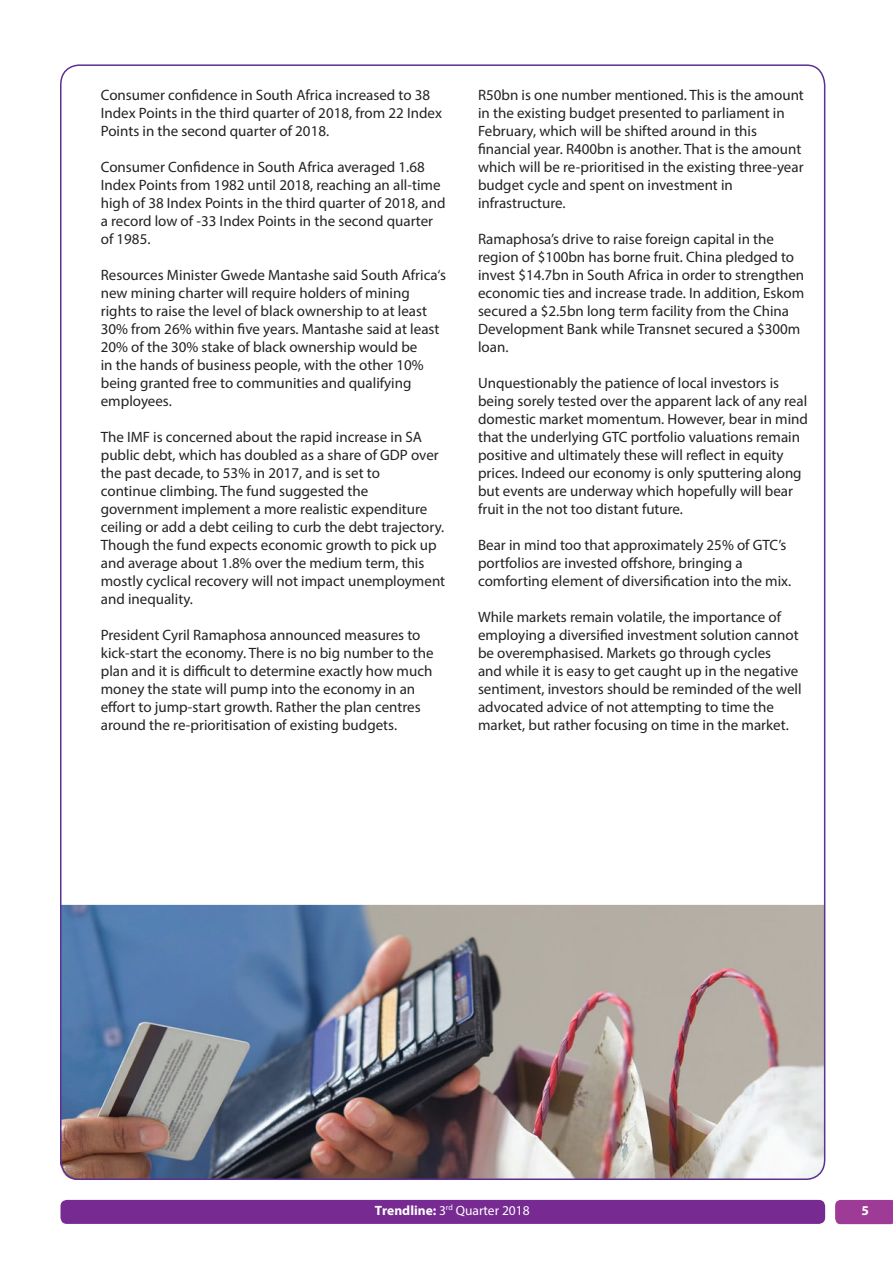
<style>
.page{position:relative;width:893px;height:1263px;background:#fff}
.page>*{position:absolute;margin:0;border:0;box-sizing:border-box;transform-origin:0 0}
.t1{font:15px/18px "Myriad Pro";color:#222323}
.t2{font:13.5px "Myriad Pro";color:#fff}
.t3{font:700 13.5px "Myriad Pro";color:#fff}
.t4{font:7.8px "Myriad Pro";color:#fff}
.s1{color:#231f20}
.s2{font-weight:700}
.s3{font-weight:400}
</style>
<div class="page">
<img style="left:60px;top:905px;width:764px;height:275px">
<svg style="left:835px;top:1200px;width:58px;height:24px"></svg>
<div style="left:60px;top:1200px;width:765px;height:24px;background:#772a91;border-radius:6px"></div>
<p class="t1" style="left:101px;top:86px;width:343px">Consumer confidence in South Africa increased to 38<br>Index Points in the third quarter of 2018, from 22 Index<br>Points in the second quarter of 2018.</p>
<p class="t1" style="left:101px;top:158px;width:346px"><span class="s1">C</span>onsumer Confidence in South Africa averaged 1.68<br>Index Points from 1982 until 2018, reaching an all-time high of 38 Index Points in the third quarter of 2018, and a record low of -33 Index Points in the second quarter of 1985.</p>
<p class="t1" style="left:101px;top:266px;width:347px">Resources Minister Gwede Mantashe said South Africa‘s new mining charter will require holders of mining rights to raise the level of black ownership to at least 30% from 26% within five years. Mantashe said at least 20% of the 30% stake of black ownership would be<br>in the hands of business people, with the other 10% being granted free to communities and qualifying employees.</p>
<p class="t1" style="left:101px;top:428px;width:346px">The IMF is concerned about the rapid increase in SA public debt, which has doubled as a share of GDP over the past decade, to 53% in 2017, and is set to<br>continue climbing. The fund suggested the government implement a more realistic expenditure ceiling or add a debt ceiling to curb the debt trajectory.<br>Though the fund expects economic growth to pick up and average about 1.8% over the medium term, this mostly cyclical recovery will not impact unemployment and inequality.</p>
<p class="t1" style="left:101px;top:626px;width:334px">President Cyril Ramaphosa announced measures to kick-start the economy. There is no big number to the plan and it is difficult to determine exactly how much money the state will pump into the economy in an effort to jump-start growth. Rather the plan centres around the re-prioritisation of existing budgets.</p>
<p class="t1" style="left:478px;top:86px;width:327px">R50bn is one number mentioned. This is the amount in the existing budget presented to parliament in February, which will be shifted around in this financial year. R400bn is another. That is the amount which will be re-prioritised in the existing three-year budget cycle and spent on investment in infrastructure.</p>
<p class="t1" style="left:478px;top:230px;width:328px">Ramaphosa’s drive to raise foreign capital in the region of $100bn has borne fruit. China pledged to invest $14.7bn in South Africa in order to strengthen economic ties and increase trade. In addition, Eskom secured a $2.5bn long term facility from the China Development Bank while Transnet secured a $300m loan.</p>
<p class="t1" style="left:478px;top:374px;width:331px">Unquestionably the patience of local investors is being sorely tested over the apparent lack of any real domestic market momentum. However, bear in mind that the underlying GTC portfolio valuations remain positive and ultimately these will reflect in equity prices. Indeed our economy is only sputtering along but events are underway which hopefully will bear fruit in the not too distant future.</p>
<p class="t1" style="left:478px;top:536px;width:315px">Bear in mind too that approximately 25% of GTC’s portfolios are invested offshore, bringing a comforting element of diversification into the mix.</p>
<p class="t1" style="left:478px;top:608px;width:325px">While markets remain volatile, the importance of employing a diversified investment solution cannot be overemphasised. Markets go through cycles<br>and while it is easy to get caught up in the negative sentiment, investors should be reminded of the well advocated advice of not attempting to time the market, but rather focusing on time in the market.</p>
<p class="t2" style="left:369px;top:1202px;width:156px"><span class="s2">Trendline:</span> 3<sup>rd</sup> Quarter 2018</p>
<p class="t2" style="left:375px;top:1202px;width:156px"><span class="s2">Trendline:</span> 3<sup>rd</sup> Quarter 2018</p>
<p class="t2" style="left:418px;top:1204px;width:75px">Quarter 2017</p>
<p class="t3" style="left:862px;top:1201px;width:9px">5</p>
<p class="t3" style="left:338px;top:1203px;width:73px">Trendline: <span class="s3">1</span></p>
<p class="t4" style="left:409px;top:1205px;width:7px">st</p>
</div>
